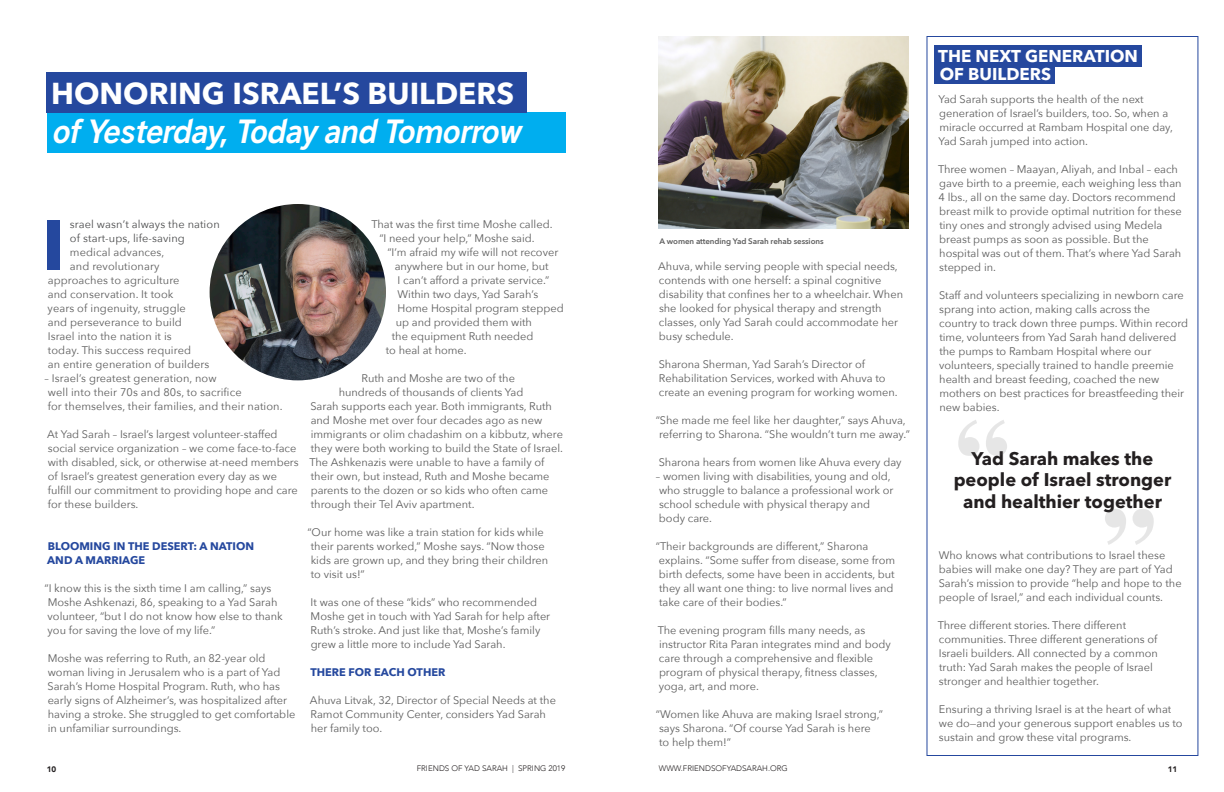
<style>
.page{position:relative;width:1224px;height:792px;background:#fff}
.page>*{position:absolute;margin:0;border:0;box-sizing:border-box;transform-origin:0 0}
.t1{font:700 70.3px "Avenir Next";color:#25489e}
.t2{font:italic 800 32px "Madras";letter-spacing:-.015em;color:#fff}
.t3{font:700 30px "Avenir Next LT Pro";color:#fff}
.t4{font:700 18.2px/21.8px "Avenir Next LT Pro";color:#231f20;text-align:center}
.t5{font:700 17px/18px "Avenir Next LT Pro";color:#fff}
.t6{font:11px/14px "Avenir Next";color:#5d5d5d}
.t7{font:700 11px/14px "Avenir Next";color:#25489e}
.t8{font:11px "Avenir Next";letter-spacing:.01em;color:#4b4c4d}
.t9{font:300 8px "Avenir";color:#231f20}
.t10{font:600 8px "Avenir Next LT Pro";letter-spacing:-.01em;color:#5d5d5d}
.t11{font:900 8px "Avenir";color:#231f20}
</style>
<div class="page">
<div style="left:935px;top:65px;width:120px;height:19px;background:#25489e"></div>
<div style="left:935px;top:45px;width:207px;height:21px;background:#25489e"></div>
<img style="left:210px;top:204px;width:176px;height:176px;border-radius:88px">
<img style="left:659px;top:36px;width:250px;height:192px">
<svg style="left:958px;top:420px;width:49px;height:36px"></svg>
<svg style="left:1105px;top:509px;width:49px;height:36px"></svg>
<div style="left:47px;top:113px;width:518px;height:40px;background:#00aeef"></div>
<div style="left:47px;top:72px;width:480px;height:41px;background:#25489e"></div>
<p class="t3" style="left:51px;top:75px;width:464px">HONORING ISRAEL’S BUILDERS</p>
<p class="t2" style="left:51px;top:111px;width:470px">of Yesterday, Today and Tomorrow</p>
<p class="t1" style="left:42px;top:184px;width:24px">I</p>
<p class="t8" style="left:70px;top:215px;width:151px">srael wasn’t always the nation</p>
<p class="t8" style="left:70px;top:229px;width:117px">of start-ups, life-saving</p>
<p class="t6" style="left:70px;top:244px;width:96px">medical advances,</p>
<p class="t6" style="left:70px;top:258px;width:91px">and revolutionary</p>
<p class="t6" style="left:48px;top:272px;width:133px">approaches to agriculture</p>
<p class="t6" style="left:48px;top:286px;width:127px">and conservation. It took</p>
<p class="t6" style="left:48px;top:300px;width:140px">years of ingenuity, struggle</p>
<p class="t6" style="left:48px;top:314px;width:136px">and perseverance to build</p>
<p class="t6" style="left:48px;top:328px;width:126px">Israel into the nation it is</p>
<p class="t6" style="left:48px;top:342px;width:145px">today. This success required</p>
<p class="t6" style="left:48px;top:356px;width:163px">an entire generation of builders</p>
<p class="t6" style="left:45px;top:370px;width:240px">– Israel’s greatest generation, now<br>well into their 70s and 80s, to sacrifice<br>for themselves, their families, and their nation.</p>
<p class="t6" style="left:47px;top:426px;width:253px">At Yad Sarah – Israel’s largest volunteer-staffed social service organization – we come face-to-face with disabled, sick, or otherwise at-need members of Israel’s greatest generation every day as we fulfill our commitment to providing hope and care for these builders.</p>
<p class="t7" style="left:47px;top:539px;width:208px">BLOOMING IN THE DESERT: A NATION<br>AND A MARRIAGE</p>
<p class="t6" style="left:44px;top:580px;width:240px">“I know this is the sixth time I am calling,” says Moshe Ashkenazi, 86, speaking to a Yad Sarah volunteer, “but I do not know how else to thank you for saving the love of my life.”</p>
<p class="t6" style="left:48px;top:650px;width:249px">Moshe was referring to Ruth, an 82-year old woman living in Jerusalem who is a part of Yad Sarah’s Home Hospital Program. Ruth, who has early signs of Alzheimer’s, was hospitalized after having a stroke. She struggled to get comfortable in unfamiliar surroundings.</p>
<p class="t6" style="left:371px;top:216px;width:183px">That was the first time Moshe called.</p>
<p class="t6" style="left:379px;top:230px;width:157px">“I need your help,” Moshe said.</p>
<p class="t6" style="left:387px;top:244px;width:172px">“I’m afraid my wife will not recover</p>
<p class="t6" style="left:395px;top:258px;width:155px">anywhere but in our home, but</p>
<p class="t6" style="left:398px;top:272px;width:153px">I can’t afford a private service.”</p>
<p class="t6" style="left:398px;top:286px;width:142px">Within two days, Yad Sarah’s</p>
<p class="t6" style="left:398px;top:300px;width:168px">Home Hospital program stepped</p>
<p class="t6" style="left:396px;top:314px;width:138px">up and provided them with</p>
<p class="t6" style="left:392px;top:328px;width:143px">the equipment Ruth needed</p>
<p class="t6" style="left:386px;top:342px;width:82px">to heal at home.</p>
<p class="t6" style="left:362px;top:370px;width:155px">Ruth and Moshe are two of the</p>
<p class="t6" style="left:339px;top:384px;width:186px">hundreds of thousands of clients Yad</p>
<p class="t6" style="left:310px;top:398px;width:243px">Sarah supports each year. Both immigrants, Ruth</p>
<p class="t6" style="left:311px;top:412px;width:233px">and Moshe met over four decades ago as new</p>
<p class="t6" style="left:311px;top:426px;width:254px">immigrants or olim chadashim on a kibbutz, where</p>
<p class="t6" style="left:311px;top:440px;width:254px">they were both working to build the State of Israel.</p>
<p class="t6" style="left:309px;top:454px;width:237px">The Ashkenazis were unable to have a family of</p>
<p class="t6" style="left:311px;top:468px;width:240px">their own, but instead, Ruth and Moshe became</p>
<p class="t6" style="left:311px;top:482px;width:239px">parents to the dozen or so kids who often came</p>
<p class="t6" style="left:311px;top:496px;width:165px">through their Tel Aviv apartment.</p>
<p class="t6" style="left:307px;top:524px;width:242px">“Our home was like a train station for kids while their parents worked,” Moshe says. “Now those kids are grown up, and they bring their children to visit us!”</p>
<p class="t6" style="left:311px;top:594px;width:241px">It was one of these “kids” who recommended Moshe get in touch with Yad Sarah for help after Ruth’s stroke. And just like that, Moshe’s family grew a little more to include Yad Sarah.</p>
<p class="t7" style="left:310px;top:665px;width:137px">THERE FOR EACH OTHER</p>
<p class="t6" style="left:310px;top:692px;width:247px">Ahuva Litvak, 32, Director of Special Needs at the<br>Ramot Community Center, considers Yad Sarah her family too.</p>
<p class="t10" style="left:660px;top:236px;width:166px">A women attending Yad Sarah rehab sessions</p>
<p class="t6" style="left:658px;top:259px;width:246px">Ahuva, while serving people with special needs, contends with one herself: a spinal cognitive disability that confines her to a wheelchair. When she looked for physical therapy and strength classes, only Yad Sarah could accommodate her busy schedule.</p>
<p class="t6" style="left:659px;top:357px;width:240px">Sharona Sherman, Yad Sarah’s Director of<br>Rehabilitation Services, worked with Ahuva to create an evening program for working women.</p>
<p class="t6" style="left:656px;top:413px;width:256px;text-align:center">“She made me feel like her daughter,” says Ahuva, referring to Sharona. “She wouldn’t turn me away.”</p>
<p class="t6" style="left:659px;top:455px;width:244px">Sharona hears from women like Ahuva every day</p>
<p class="t6" style="left:656px;top:469px;width:239px">– women living with disabilities, young and old, who struggle to balance a professional work or school schedule with physical therapy and body care.</p>
<p class="t6" style="left:656px;top:539px;width:241px">“Their backgrounds are different,” Sharona explains. “Some suffer from disease, some from birth defects, some have been in accidents, but they all want one thing: to live normal lives and take care of their bodies.”</p>
<p class="t6" style="left:658px;top:623px;width:235px">The evening program fills many needs, as instructor Rita Paran integrates mind and body care through a comprehensive and flexible program of physical therapy, fitness classes, yoga, art, and more.</p>
<p class="t6" style="left:659px;top:707px;width:226px;text-indent:-3px">“Women like Ahuva are making Israel strong,” says Sharona. “Of course Yad Sarah is here to help them!”</p>
<p class="t5" style="left:938px;top:47px;width:201px">THE NEXT GENERATION<br>OF BUILDERS</p>
<p class="t6" style="left:938px;top:92px;width:236px">Yad Sarah supports the health of the next generation of Israel’s builders, too. So, when a miracle occurred at Rambam Hospital one day, Yad Sarah jumped into action.</p>
<p class="t6" style="left:938px;top:162px;width:245px">Three women – Maayan, Aliyah, and Inbal – each gave birth to a preemie, each weighing less than 4 lbs., all on the same day. Doctors recommend breast milk to provide optimal nutrition for these tiny ones and strongly advised using Medela breast pumps as soon as possible. But the hospital was out of them. That’s where Yad Sarah stepped in.</p>
<p class="t6" style="left:939px;top:288px;width:251px">Staff and volunteers specializing in newborn care sprang into action, making calls across the country to track down three pumps. Within record time, volunteers from Yad Sarah hand delivered the pumps to Rambam Hospital where our volunteers, specially trained to handle preemie health and breast feeding, coached the new mothers on best practices for breastfeeding their new babies.</p>
<p class="t4" style="left:954px;top:447px;width:219px">Yad Sarah makes the people of Israel stronger and healthier together</p>
<p class="t6" style="left:939px;top:548px;width:244px">Who knows what contributions to Israel these babies will make one day? They are part of Yad Sarah’s mission to provide “help and hope to the people of Israel,” and each individual counts.</p>
<p class="t6" style="left:938px;top:618px;width:222px">Three different stories. There different communities. Three different generations of Israeli builders. All connected by a common truth: Yad Sarah makes the people of Israel stronger and healthier together.</p>
<p class="t6" style="left:939px;top:702px;width:245px">Ensuring a thriving Israel is at the heart of what we do—and your generous support enables us to sustain and grow these vital programs.</p>
<p class="t11" style="left:47px;top:762px;width:11px">10</p>
<p class="t9" style="left:417px;top:764px;width:150px">FRIENDS OF YAD SARAH | SPRING 2019</p>
<p class="t9" style="left:659px;top:764px;width:130px">WWW.FRIENDSOFYADSARAH.ORG</p>
<p class="t11" style="left:1168px;top:762px;width:11px">11</p>
</div>
